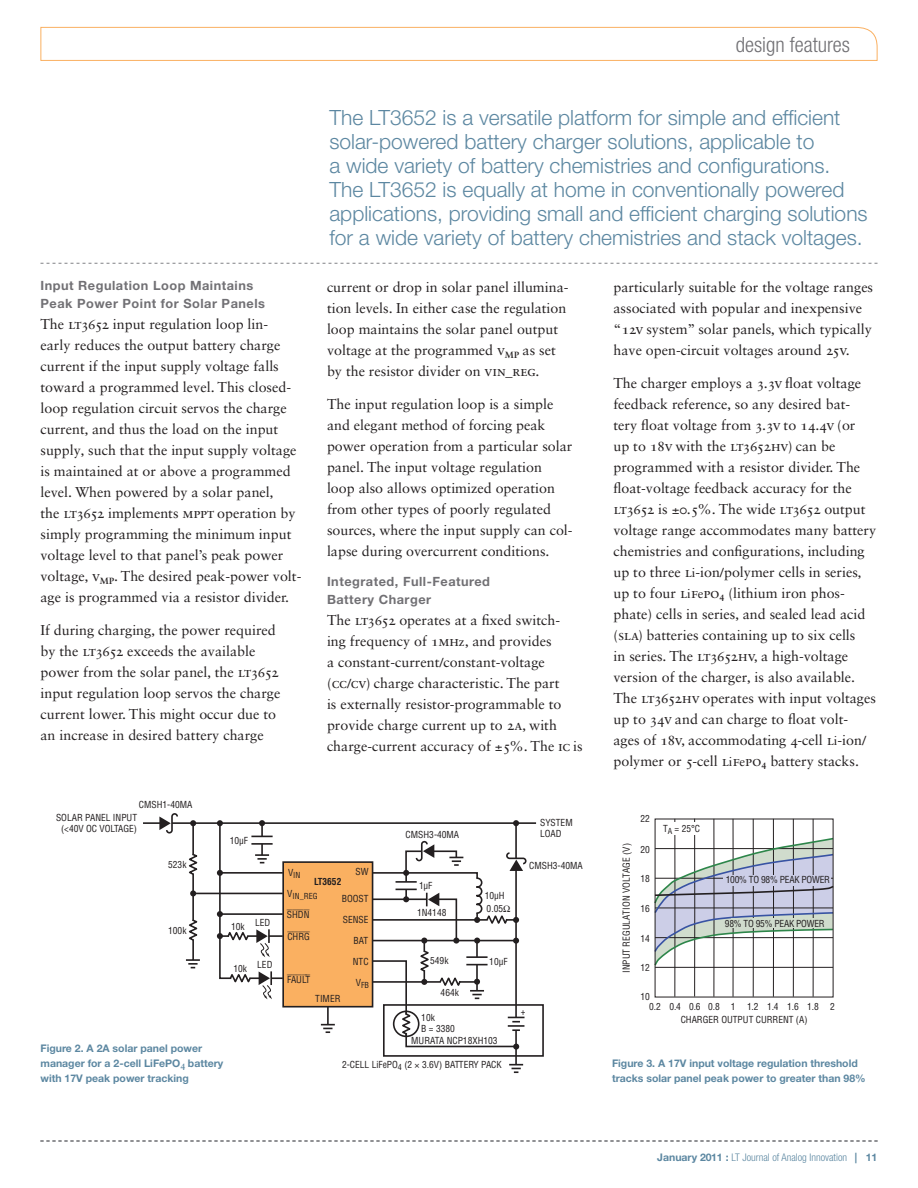
<style>
.page{position:relative;width:918px;height:1188px;background:#fff}
.page>*{position:absolute;margin:0;border:0;box-sizing:border-box;transform-origin:0 0}
.Pull_Quote{font:300 21px/24px "Helvetica Neue LT Std";color:#5c87a1}
.Section_Head{font:300 condensed 21px "Helvetica Neue LT Std";color:#717074}
.Body_Text{font:14.25px/21px "Sabon LT Std";color:#231f20}
.Body_Text_First{font:14.25px/21px "Sabon LT Std";color:#231f20}
.Heading_2{font:700 12.75px/18px "Helvetica Neue LT Std";letter-spacing:.04em;color:#717074}
.t1{font:700 10.5px/15px "Helvetica Neue LT Std";color:#5c87a1}
.t2{font:300 condensed 10.5px "Helvetica Neue LT Std";color:#5c87a1}
.t3{font:9.45px/10.8px "Linear Helv Cond";color:#231f20}
.t4{font:9.45px "Linear Helv Cond";letter-spacing:-.025em;color:#231f20}
.t5{font:9.45px "Linear Helv Cond Ovr";color:#231f20}
.t6{font:700 9.45px "Linear Helv Cond";color:#231f20}
.t7{font:8.1px "Linear Helv Cond";color:#231f20}
.s1{font-weight:700;font-size:11.4px}
.s2{font-size:9.3px}
.s3{font-size:12.9px}
.s4{font-weight:700;font-stretch:normal}
</style>
<div class="page">
<svg style="left:40px;top:263px;width:838px;height:1px"></svg>
<svg style="left:40px;top:1141px;width:838px;height:1px"></svg>
<svg style="left:40px;top:27px;width:838px;height:34px"></svg>
<svg style="left:654px;top:818px;width:180px;height:179px"></svg>
<div style="left:724px;top:875px;width:107px;height:11px;background:#cccee7"></div>
<div style="left:731px;top:919px;width:95px;height:9px;background:#d0dccd"></div>
<div style="left:669px;top:823px;width:33px;height:12px;background:#fff"></div>
<hr style="left:327px;top:1006px;width:2px;height:22px;background:#231f20">
<div style="left:283px;top:862px;width:90px;height:145px;background:#fab061"></div>
<div style="left:282px;top:861px;width:91px;height:147px;border:2px solid #231f20"></div>
<hr style="left:193px;top:893px;width:90px;height:1px;background:#231f20">
<svg style="left:190px;top:890px;width:6px;height:6px"></svg>
<svg style="left:190px;top:820px;width:6px;height:6px"></svg>
<svg style="left:513px;top:820px;width:6px;height:6px"></svg>
<hr style="left:192px;top:823px;width:2px;height:138px;background:#231f20">
<hr style="left:143px;top:822px;width:393px;height:2px;background:#231f20">
<hr style="left:515px;top:823px;width:2px;height:243px;background:#231f20">
<div style="left:383px;top:1004px;width:161px;height:53px;border:2px solid #231f20"></div>
<svg style="left:188px;top:852px;width:10px;height:24px"></svg>
<svg style="left:188px;top:918px;width:10px;height:24px"></svg>
<svg style="left:186px;top:959px;width:14px;height:10px"></svg>
<svg style="left:509px;top:1064px;width:14px;height:9px"></svg>
<svg style="left:159px;top:813px;width:20px;height:21px"></svg>
<svg style="left:371px;top:840px;width:156px;height:210px"></svg>
<svg style="left:321px;top:1024px;width:14px;height:9px"></svg>
<svg style="left:217px;top:820px;width:67px;height:179px"></svg>
<p class="Section_Head" style="left:736px;top:33px;width:116px">design features</p>
<p class="Heading_2" style="left:40px;top:277px;width:226px">Input Regulation Loop Maintains<br>Peak Power Point for Solar Panels</p>
<p class="Body_Text_First" style="left:40px;top:314px;width:262px">The LT3652 input regulation loop lin&shy;early reduces the output battery charge current if the input supply voltage falls toward a programmed level. This closed&shy;loop regulation circuit servos the charge current<span class="s1">,</span> and thus the load on the input supply<span class="s1">,</span> such that the input supply voltage is maintained at or above a programmed level. When powered by a solar panel<span class="s1">,<br></span>the LT3652 implements MPPT operation by simply programming the minimum input voltage level to that panel’s peak power voltage<span class="s1">,</span> V<sub>MP</sub>. The desired peak-power volt&shy;age is programmed via a resistor divider.</p>
<p class="Body_Text" style="left:40px;top:620px;width:241px">If during charging<span class="s1">,</span> the power required by the LT3652 exceeds the available power from the solar panel<span class="s1">,</span> the LT3652 input regulation loop servos the charge current lower. This might occur due to an increase in desired battery charge</p>
<p class="t3" style="left:139px;top:799px;width:55px">CMSH1-40MA</p>
<p class="Pull_Quote" style="left:329px;top:105px;width:540px">The LT3652 is a versatile platform for simple and efficient solar-powered battery charger solutions, applicable to<br>a wide variety of battery chemistries and configurations.<br>The LT3652 is equally at home in conventionally powered applications, providing small and efficient charging solutions for a wide variety of battery chemistries and stack voltages.</p>
<p class="Body_Text" style="left:327px;top:277px;width:243px">current or drop in solar panel illumina&shy;tion levels. In either case the regulation loop maintains the solar panel output voltage at the programmed V<sub>MP</sub> as set by the resistor divider on VIN_REG.</p>
<p class="Body_Text" style="left:327px;top:394px;width:247px">The input regulation loop is a simple and elegant method of forcing peak power operation from a particular solar panel. The input voltage regulation loop also allows optimized operation from other types of poorly regulated sources<span class="s1">,</span> where the input supply can col&shy;lapse during overcurrent conditions.</p>
<p class="Heading_2" style="left:327px;top:572px;width:165px">Integrated, Full-Featured<br>Battery Charger</p>
<p class="Body_Text_First" style="left:327px;top:610px;width:257px">The LT3652 operates at a fixed switch&shy;ing frequency of <span class="s2">1</span>MH<span class="s3">z</span><span class="s1">,</span> and provides<br>a constant-current<span class="s3">/</span>constant-voltage (CC<span class="s3">/</span>CV) charge characteristic. The part<br>is externally resistor-programmable to provide charge current up to 2A<span class="s1">,</span> with charge-current accuracy of ±5%. The IC is</p>
<p class="Body_Text_First" style="left:614px;top:277px;width:261px">particularly suitable for the voltage ranges associated with popular and inexpensive “<span class="s2">1</span>2V system” solar panels<span class="s1">,</span> which typically have open-circuit voltages around 25V.</p>
<p class="Body_Text" style="left:613px;top:373px;width:264px">The charger employs a 3.3V float voltage feedback reference<span class="s1">,</span> so any desired bat&shy;tery float voltage from 3.3V to <span class="s2">1</span>4.4V (or<br>up to <span class="s2">1</span>8V with the LT3652HV) can be programmed with a resistor divider. The float-voltage feedback accuracy for the LT3652 is ±0.5%. The wide LT3652 output voltage range accommodates many battery chemistries and configurations<span class="s1">,</span> including up to three L<span class="s3">i</span>-ion<span class="s3">/</span>polymer cells in series<span class="s1">, </span>up to four L<span class="s3">i</span>F<span class="s3">e</span>PO<sub>4</sub> (lithium iron phos&shy;phate) cells in series<span class="s1">,</span> and sealed lead acid (SLA) batteries containing up to six cells<br>in series. The LT3652HV<span class="s1">,</span> a high-voltage version of the charger<span class="s1">,</span> is also available.<br>The LT3652HV operates with input voltages up to 34V and can charge to float volt&shy;ages of <span class="s2">1</span>8V<span class="s1">,</span> accommodating 4-cell L<span class="s3">i</span>-ion<span class="s3">/ </span>polymer or 5-cell L<span class="s3">i</span>F<span class="s3">e</span>PO<sub>4</sub> battery stacks.</p>
<p class="t3" style="left:56px;top:812px;width:83px;text-align:center">SOLAR PANEL INPUT (&lt;40V OC VOLTAGE)</p>
<p class="t3" style="left:168px;top:859px;width:20px">523k</p>
<p class="t3" style="left:168px;top:925px;width:20px">100k</p>
<p class="t3" style="left:230px;top:835px;width:20px">10µF</p>
<p class="t3" style="left:255px;top:917px;width:17px">LED</p>
<p class="t3" style="left:233px;top:961px;width:41px">10k LED</p>
<p class="t3" style="left:231px;top:921px;width:15px">10k</p>
<p class="t1" style="left:40px;top:1041px;width:184px">Figure 2. A 2A solar panel power manager for a 2-cell LiFePO<sub>4</sub> battery with 17V peak power tracking</p>
<p class="t3" style="left:406px;top:830px;width:55px">CMSH3-40MA</p>
<p class="t7" style="left:288px;top:870px;width:14px"><sup>V</sup>IN</p>
<p class="t3" style="left:355px;top:866px;width:15px">SW</p>
<p class="t6" style="left:314px;top:875px;width:29px">LT3652</p>
<p class="t3" style="left:419px;top:880px;width:15px">1µF</p>
<p class="t3" style="left:417px;top:907px;width:31px">1N4148</p>
<p class="t7" style="left:287px;top:891px;width:32px"><sup>V</sup>IN_REG</p>
<p class="t3" style="left:485px;top:890px;width:27px;line-height:12.9px">10µH<br>0.05Ω</p>
<p class="t3" style="left:342px;top:889px;width:28px;line-height:20.5px">BOOST<br>SENSE</p>
<p class="t3" style="left:353px;top:930px;width:17px;line-height:20.7px">BAT<br>NTC</p>
<p class="t5" style="left:287px;top:908px;width:24px">SHDN</p>
<p class="t5" style="left:287px;top:930px;width:24px">CHRG</p>
<p class="t5" style="left:287px;top:973px;width:25px">FAULT</p>
<p class="t3" style="left:430px;top:955px;width:20px">549k</p>
<p class="t3" style="left:441px;top:987px;width:20px">464k</p>
<p class="t3" style="left:421px;top:1012px;width:35px">10k<br>B = 3380</p>
<p class="t3" style="left:342px;top:1059px;width:161px">2-CELL LiFePO<sub>4</sub> (2 3.6V) BATTERY PACK</p>
<p class="t3" style="left:489px;top:956px;width:20px">10µF</p>
<p class="t7" style="left:356px;top:980px;width:15px"><sup>V</sup>FB</p>
<p class="t3" style="left:315px;top:993px;width:27px">TIMER</p>
<p class="t3" style="left:411px;top:1035px;width:88px">MURATA NCP18XH103</p>
<p class="t3" style="left:540px;top:817px;width:34px;line-height:11.4px">SYSTEM<br>LOAD</p>
<p class="t3" style="left:529px;top:860px;width:55px">CMSH3-40MA</p>
<p class="t3" style="left:521px;top:1006px;width:6px">+</p>
<p class="t3" style="left:621px;top:973px;width:131px;rotate:-90deg">INPUT REGULATION VOLTAGE (V)</p>
<p class="t3" style="left:640px;top:814px;width:11px">22</p>
<p class="t3" style="left:640px;top:844px;width:11px">20</p>
<p class="t3" style="left:640px;top:873px;width:11px">18</p>
<p class="t3" style="left:640px;top:903px;width:11px">16</p>
<p class="t3" style="left:640px;top:933px;width:11px">14</p>
<p class="t3" style="left:640px;top:962px;width:11px">12</p>
<p class="t3" style="left:663px;top:823px;width:39px">T<sub>A</sub> = 25°C</p>
<p class="t4" style="left:726px;top:874px;width:106px">100% TO 98% PEAK POWER</p>
<p class="t4" style="left:725px;top:918px;width:101px">98% TO 95% PEAK POWER</p>
<p class="t3" style="left:640px;top:991px;width:11px">10</p>
<p class="t3" style="left:649px;top:1001px;width:13px">0.2</p>
<p class="t3" style="left:669px;top:1001px;width:13px">0.4</p>
<p class="t3" style="left:708px;top:1001px;width:13px">0.8</p>
<p class="t3" style="left:767px;top:1001px;width:69px">1.4 1.6 1.8 2</p>
<p class="t3" style="left:689px;top:1001px;width:13px">0.6</p>
<p class="t3" style="left:731px;top:1001px;width:29px">1 1.2</p>
<p class="t3" style="left:681px;top:1014px;width:128px">CHARGER OUTPUT CURRENT (A)</p>
<p class="t1" style="left:612px;top:1056px;width:255px">Figure 3. A 17V input voltage regulation threshold tracks solar panel peak power to greater than 98%</p>
<p class="t2" style="left:657px;top:1151px;width:222px"><span class="s4">January 2011 :</span> LT Journal of Analog Innovation <span class="s4">| 11</span></p>
</div>
